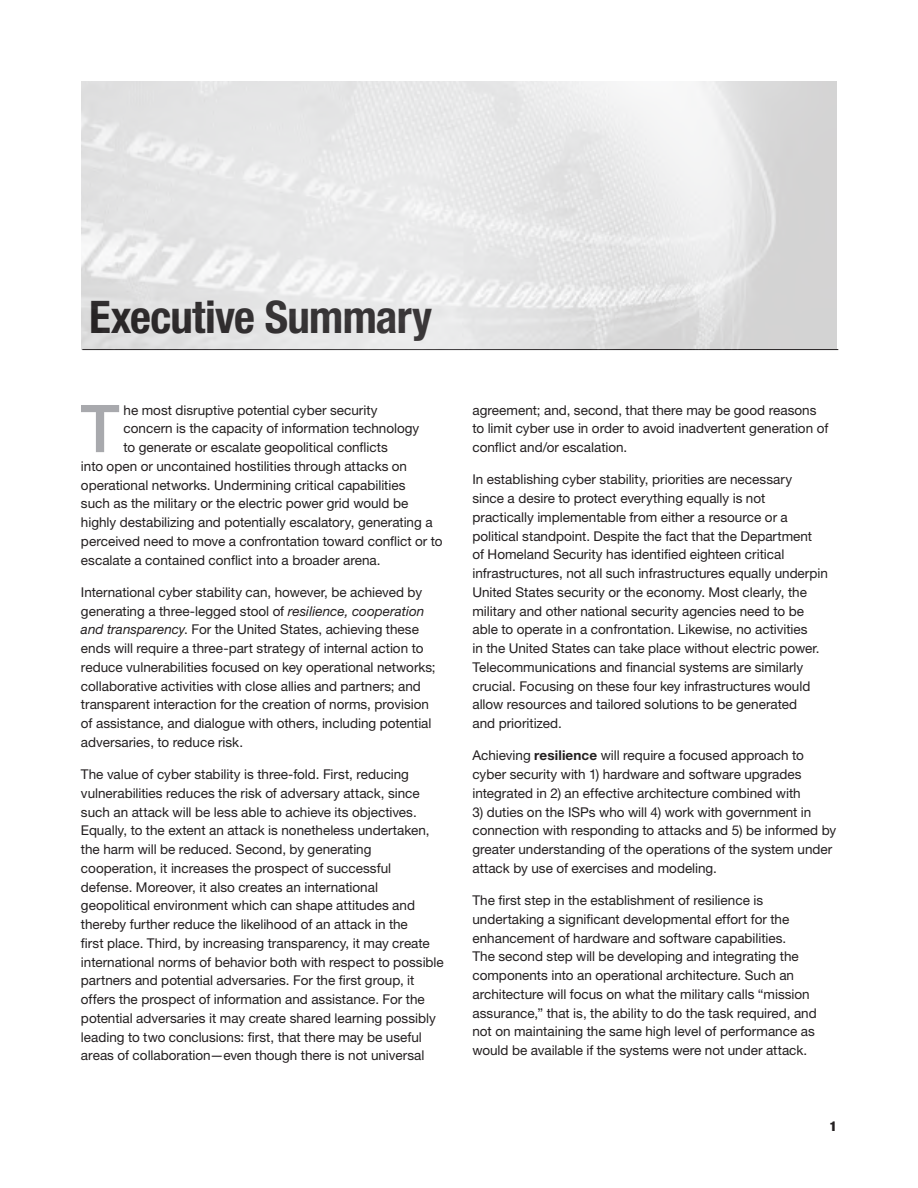
<style>
.page{position:relative;width:918px;height:1188px;background:#fff}
.page>*{position:absolute;margin:0;border:0;box-sizing:border-box;transform-origin:0 0}
.t1{font:500 66px "Helvetica Neue LT Std";color:#a8a9ad}
.t2{font:700 condensed 45px "Helvetica Neue LT Std";letter-spacing:-.015em;color:#231f20}
.t3{font:13.5px/18.8px "Helvetica Neue LT Std";color:#231f20}
.t4{font:900 condensed 13.5px "Helvetica Neue LT Std";color:#231f20}
.s1{font-style:italic}
.s2{font-weight:700}
</style>
<div class="page">
<hr style="left:82px;top:349px;width:756px;height:1px;background:#231f20">
<img style="left:81px;top:81px;width:756px;height:269px">
<h2 class="t2" style="left:89px;top:290px;width:345px">Executive Summary</h2>
<h1 class="t1" style="left:80px;top:389px;width:41px">T</h1>
<p class="t3" style="left:124px;top:400px;width:256px">he most disruptive potential cyber security</p>
<p class="t3" style="left:124px;top:419px;width:297px">concern is the capacity of information technology</p>
<p class="t3" style="left:124px;top:438px;width:266px">to generate or escalate geopolitical conflicts</p>
<p class="t3" style="left:81px;top:457px;width:328px">into open or uncontained hostilities through attacks on</p>
<p class="t3" style="left:81px;top:475px;width:326px">operational networks. Undermining critical capabilities</p>
<p class="t3" style="left:81px;top:494px;width:329px">such as the military or the electric power grid would be</p>
<p class="t3" style="left:81px;top:513px;width:353px">highly destabilizing and potentially escalatory, generating a</p>
<p class="t3" style="left:81px;top:532px;width:363px">perceived need to move a confrontation toward conflict or to</p>
<p class="t3" style="left:81px;top:550px;width:301px">escalate a contained conflict into a broader arena.</p>
<p class="t3" style="left:81px;top:583px;width:356px">International cyber stability can, however, be achieved by generating a three-legged stool of <span class="s1">resilience, cooperation and transparency</span>. For the United States, achieving these ends will require a three-part strategy of internal action to reduce vulnerabilities focused on key operational networks; collaborative activities with close allies and partners; and transparent interaction for the creation of norms, provision of assistance, and dialogue with others, including potential adversaries, to reduce risk.</p>
<p class="t3" style="left:81px;top:765px;width:364px">The value of cyber stability is three-fold. First, reducing vulnerabilities reduces the risk of adversary attack, since such an attack will be less able to achieve its objectives.<br>Equally, to the extent an attack is nonetheless undertaken, the harm will be reduced. Second, by generating cooperation, it increases the prospect of successful defense. Moreover, it also creates an international geopolitical environment which can shape attitudes and thereby further reduce the likelihood of an attack in the<br>first place. Third, by increasing transparency, it may create international norms of behavior both with respect to possible partners and potential adversaries. For the first group, it offers the prospect of information and assistance. For the potential adversaries it may create shared learning possibly leading to two conclusions: first, that there may be useful areas of collaboration—even though there is not universal</p>
<p class="t3" style="left:472px;top:400px;width:357px">agreement; and, second, that there may be good reasons to limit cyber use in order to avoid inadvertent generation of conflict and/or escalation.</p>
<p class="t3" style="left:472px;top:470px;width:357px">In establishing cyber stability, priorities are necessary<br>since a desire to protect everything equally is not practically implementable from either a resource or a political standpoint. Despite the fact that the Department<br>of Homeland Security has identified eighteen critical infrastructures, not all such infrastructures equally underpin United States security or the economy. Most clearly, the military and other national security agencies need to be able to operate in a confrontation. Likewise, no activities<br>in the United States can take place without electric power.<br>Telecommunications and financial systems are similarly crucial. Focusing on these four key infrastructures would allow resources and tailored solutions to be generated<br>and prioritized.</p>
<p class="t3" style="left:472px;top:746px;width:333px">Achieving <span class="s2">resilience</span> will require a focused approach to cyber security with 1) hardware and software upgrades integrated in 2) an effective architecture combined with</p>
<p class="t3" style="left:472px;top:802px;width:365px">3) duties on the ISPs who will 4) work with government in connection with responding to attacks and 5) be informed by greater understanding of the operations of the system under attack by use of exercises and modeling.</p>
<p class="t3" style="left:472px;top:891px;width:346px">The first step in the establishment of resilience is undertaking a significant developmental effort for the enhancement of hardware and software capabilities.<br>The second step will be developing and integrating the components into an operational architecture. Such an architecture will focus on what the military calls “mission assurance,” that is, the ability to do the task required, and not on maintaining the same high level of performance as would be available if the systems were not under attack.</p>
<p class="t4" style="left:830px;top:1118px;width:9px">1</p>
</div>
